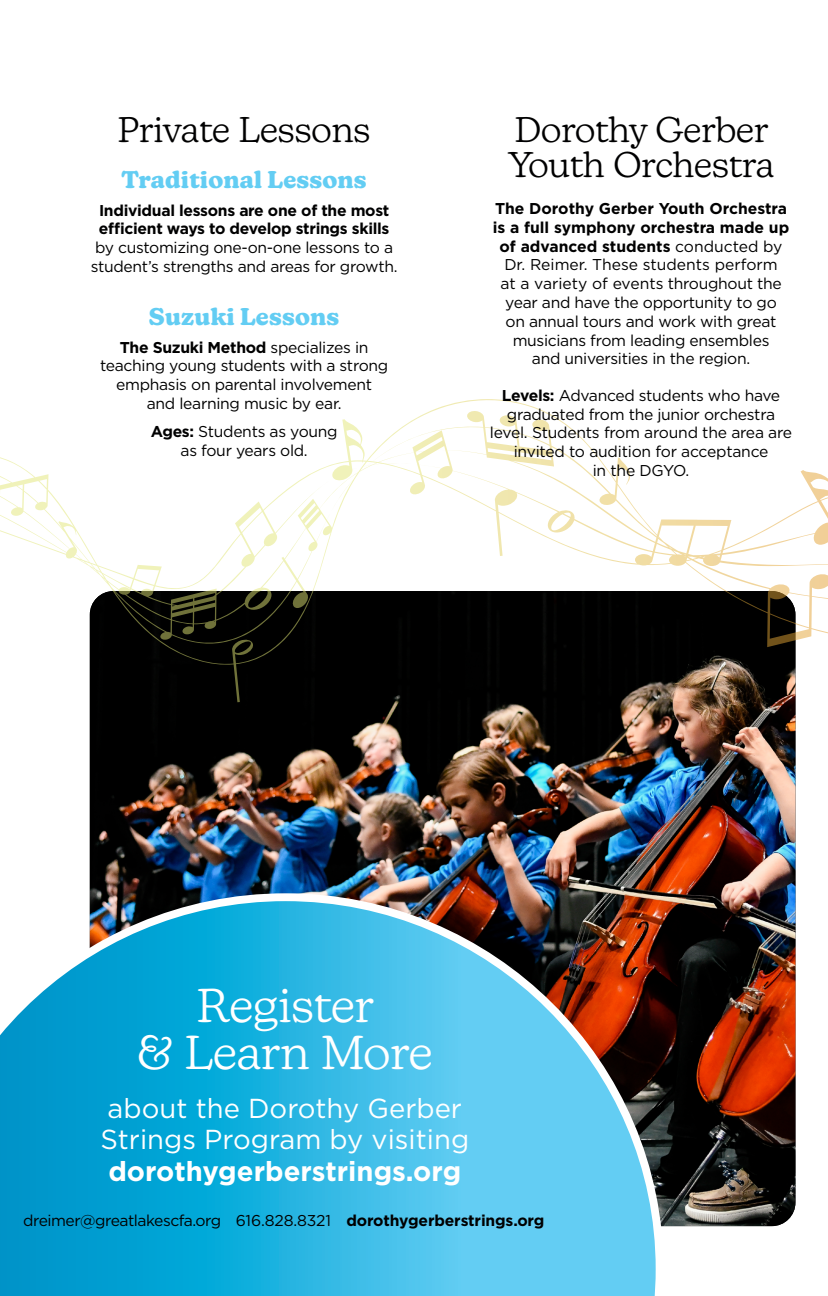
<style>
.page{position:relative;width:828px;height:1296px;background:#fff}
.page>*{position:absolute;margin:0;border:0;box-sizing:border-box;transform-origin:0 0}
.t1{font:300 47px/47px "New Kansas";color:#fff;text-align:center}
.t2{font:300 35.2px/35.2px "New Kansas";color:#000001}
.t3{font:27.4px/31.4px "Gotham";color:#fff}
.t4{font:700 23.6px "New Kansas";letter-spacing:.01em;color:#63cdf3}
.t5{font:15.6px/18.8px "Gotham";letter-spacing:-.02em;color:#000001;text-align:center}
.s1{font-weight:700}
</style>
<div class="page">
<img style="left:90px;top:591px;width:705px;height:635px">
<svg style="left:0;top:409px;width:685px;height:293px"></svg>
<svg style="left:0;top:893px;width:664px;height:403px;background:#3fa8ca"></svg>
<p class="t2" style="left:118px;top:112px;width:254px">Private Lessons</p>
<p class="t4" style="left:122px;top:165px;width:247px">Traditional Lessons</p>
<p class="t5" style="left:91px;top:200px;width:308px"><span class="s1">Individual lessons are one of the most efficient ways to develop strings skills </span>by customizing one-on-one lessons to a student’s strengths and areas for growth.</p>
<p class="t4" style="left:149px;top:302px;width:192px">Suzuki Lessons</p>
<p class="t5" style="left:100px;top:337px;width:290px"><span class="s1">The Suzuki Method</span> specializes in teaching young students with a strong emphasis on parental involvement and learning music by ear.</p>
<p class="t5" style="left:151px;top:421px;width:188px"><span class="s1">Ages:</span> Students as young as four years old.</p>
<p class="t2" style="left:508px;top:112px;width:268px">Dorothy Gerber<br>Youth Orchestra</p>
<p class="t5" style="left:493px;top:199px;width:298px"><span class="s1">The Dorothy Gerber Youth Orchestra is a full symphony orchestra made up of advanced students</span> conducted by Dr. Reimer. These students perform<br>at a variety of events throughout the year and have the opportunity to go<br>on annual tours and work with great musicians from leading ensembles<br>and universities in the region.</p>
<p class="t5" style="left:490px;top:386px;width:304px"><span class="s1">Levels:</span> Advanced students who have graduated from the junior orchestra level. Students from around the area are invited to audition for acceptance<br>in the DGYO.</p>
<p class="t1" style="left:137px;top:982px;width:297px">Register<br>&amp; Learn More</p>
<p class="t3" style="left:100px;top:1092px;width:370px">about the Dorothy Gerber<br>Strings Program by visiting <span class="s1">dorothygerberstrings.org</span></p>
<p class="t5" style="left:23px;top:1211px;width:523px">dreimer@greatlakescfa.org 616.828.8321 <span class="s1">dorothygerberstrings.org</span></p>
</div>
